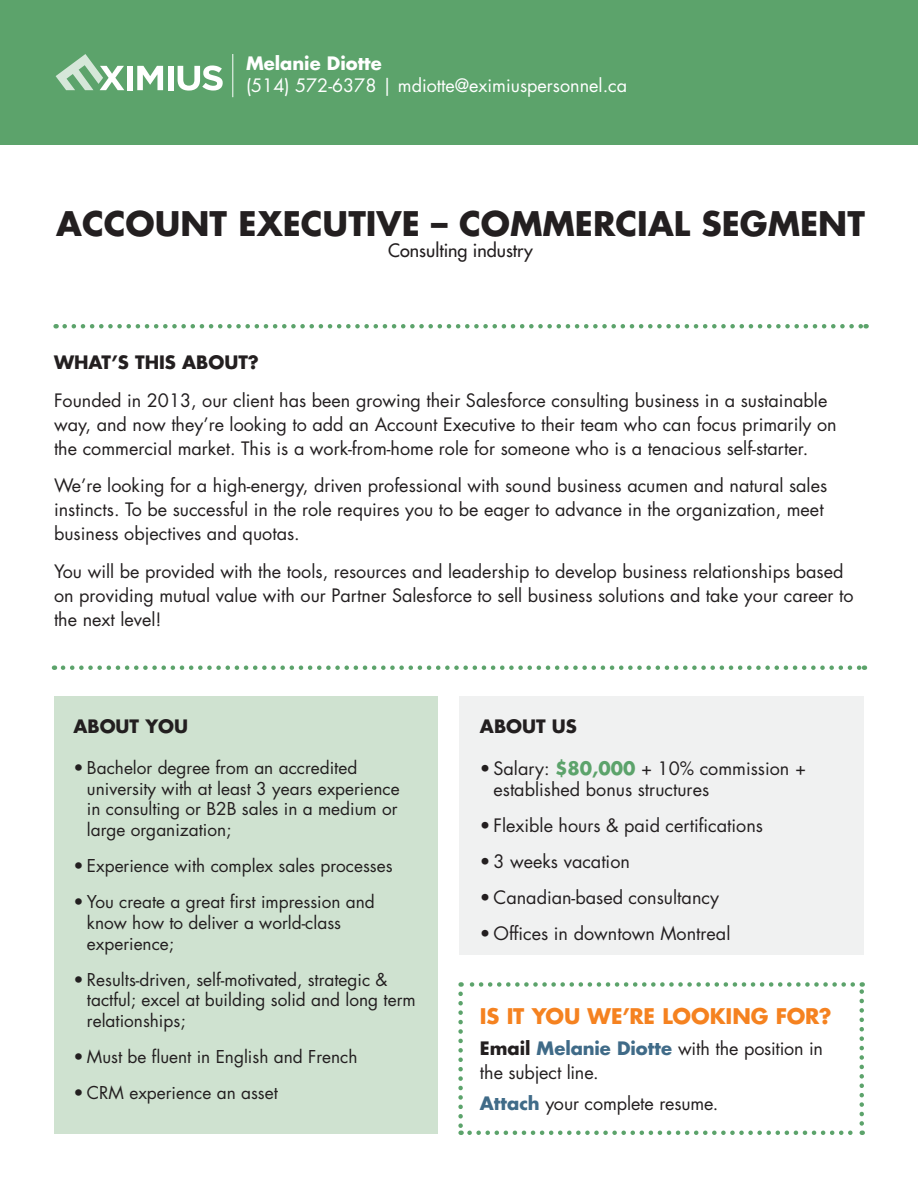
<style>
.page{position:relative;width:918px;height:1188px;background:#fff}
.page>*{position:absolute;margin:0;border:0;box-sizing:border-box;transform-origin:0 0}
.t1{font:700 33px "Futura Std";color:#231f20}
.t2{font:700 21px "Futura Std";color:#f58220}
.t3{font:18px/24px "Futura Std";color:#231f20}
.t4{font:18px/22.5px "Futura Std";color:#fff}
.t5{font:700 18px "Futura Std";color:#231f20}
.t6{font:500 18px "Futura Std";color:#231f20}
.t7{font:17.25px/20.7px "Futura Std";color:#231f20}
.s1{font-weight:700}
.s2{font-weight:700;color:#5ca36b}
.s3{font-weight:700;color:#406b88}
</style>
<div class="page">
<div style="left:0;top:0;width:918px;height:145px;background:#5ca36b"></div>
<hr style="left:232px;top:54px;width:1px;height:43px;background:#fff">
<svg style="left:65px;top:324px;width:802px;height:4px"></svg>
<svg style="left:63px;top:665px;width:802px;height:5px"></svg>
<div style="left:54px;top:697px;width:383px;height:437px;background:#cfe2d0"></div>
<div style="left:459px;top:697px;width:405px;height:258px;background:#f0f1f1"></div>
<svg style="left:458px;top:994px;width:5px;height:141px"></svg>
<svg style="left:470px;top:1131px;width:393px;height:4px"></svg>
<svg style="left:860px;top:982px;width:4px;height:142px"></svg>
<svg style="left:461px;top:982px;width:392px;height:5px"></svg>
<div style="left:127px;top:66px;width:6px;height:24px;background:#fff"></div>
<svg style="left:137px;top:66px;width:26px;height:24px"></svg>
<div style="left:168px;top:66px;width:5px;height:24px;background:#fff"></div>
<svg style="left:178px;top:65px;width:45px;height:26px"></svg>
<svg style="left:56px;top:54px;width:68px;height:36px"></svg>
<p class="t4" style="left:246px;top:52px;width:383px"><span class="s1">Melanie Diotte<br></span>(514) 572-6378 | mdiotte@eximiuspersonnel.ca</p>
<p class="t1" style="left:56px;top:201px;width:810px">ACCOUNT EXECUTIVE – COMMERCIAL SEGMENT</p>
<p class="t6" style="left:388px;top:239px;width:146px">Consulting industry</p>
<p class="t5" style="left:54px;top:351px;width:206px">WHAT’S THIS ABOUT?</p>
<p class="t3" style="left:54px;top:388px;width:784px">Founded in 2013, our client has been growing their Salesforce consulting business in a sustainable way, and now they’re looking to add an Account Executive to their team who can focus primarily on the commercial market. This is a work-from-home role for someone who is a tenacious self-starter.</p>
<p class="t3" style="left:54px;top:474px;width:775px">We’re looking for a high-energy, driven professional with sound business acumen and natural sales instincts. To be successful in the role requires you to be eager to advance in the organization, meet business objectives and quotas.</p>
<p class="t3" style="left:54px;top:559px;width:801px">You will be provided with the tools, resources and leadership to develop business relationships based on providing mutual value with our Partner Salesforce to sell business solutions and take your career to the next level!</p>
<p class="t5" style="left:73px;top:714px;width:116px">ABOUT YOU</p>
<p class="t7" style="left:87px;top:758px;width:314px;text-indent:-14px">• Bachelor degree from an accredited university with at least 3 years experience in consulting or B2B sales in a medium or large organization;</p>
<p class="t7" style="left:73px;top:856px;width:321px">• Experience with complex sales processes</p>
<p class="t7" style="left:87px;top:892px;width:289px;text-indent:-14px">• You create a great first impression and know how to deliver a world-class experience;</p>
<p class="t7" style="left:87px;top:969px;width:330px;text-indent:-14px">• Results-driven, self-motivated, strategic &amp; tactful; excel at building solid and long term relationships;</p>
<p class="t7" style="left:73px;top:1047px;width:286px">• Must be fluent in English and French</p>
<p class="t7" style="left:73px;top:1083px;width:206px">• CRM experience an asset</p>
<p class="t5" style="left:480px;top:714px;width:99px">ABOUT US</p>
<p class="t3" style="left:493px;top:758px;width:314px;line-height:21.6px;text-indent:-14px">• Salary: <span class="s2">$80,000</span> + 10% commission + established bonus structures</p>
<p class="t3" style="left:480px;top:814px;width:285px">• Flexible hours &amp; paid certifications</p>
<p class="t3" style="left:480px;top:850px;width:152px">• 3 weeks vacation</p>
<p class="t3" style="left:480px;top:886px;width:241px">• Canadian-based consultancy</p>
<p class="t3" style="left:480px;top:922px;width:252px">• Offices in downtown Montreal</p>
<p class="t2" style="left:480px;top:1002px;width:353px">IS IT YOU WE’RE LOOKING FOR?</p>
<p class="t3" style="left:480px;top:1037px;width:344px"><span class="s1">Email</span> <span class="s3">Melanie Diotte</span> with the position in the subject line.</p>
<p class="t3" style="left:480px;top:1091px;width:240px"><span class="s3">Attach</span> your complete resume.</p>
</div>
